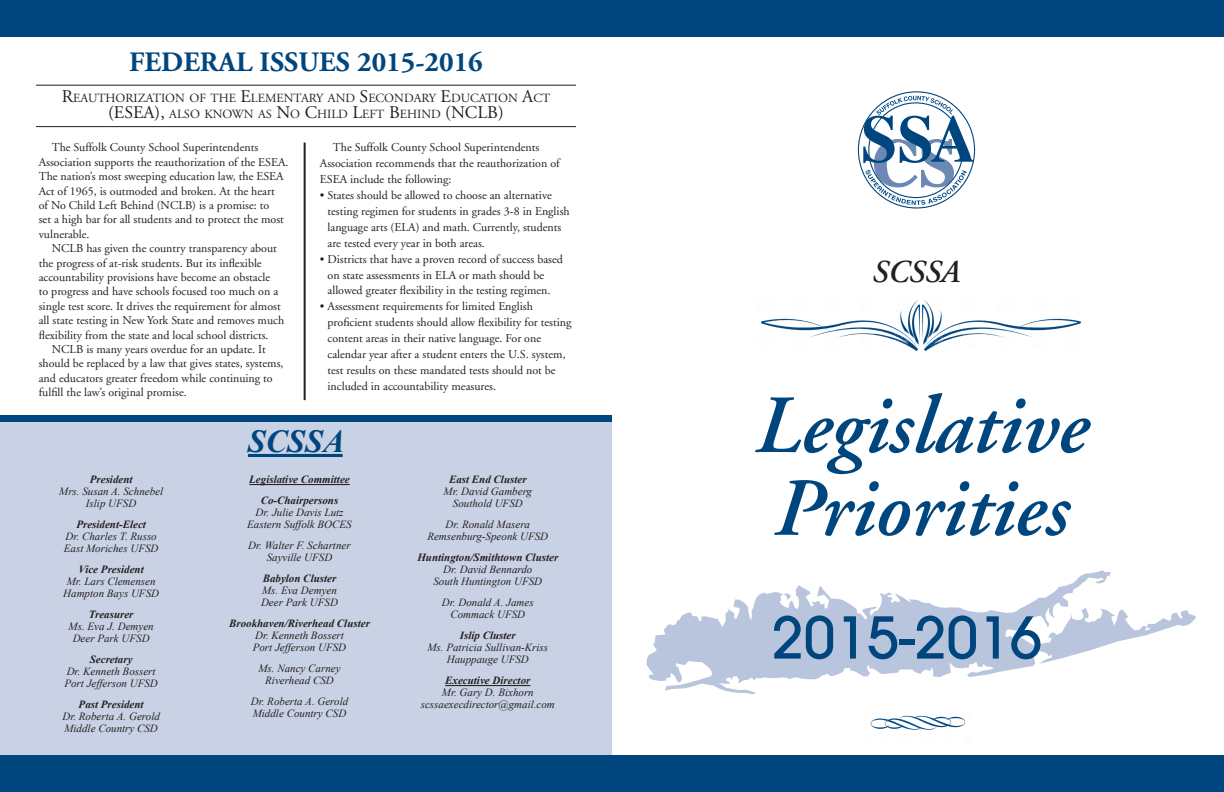
<style>
.page{position:relative;width:1224px;height:792px;background:#fff}
.page>*{position:absolute;margin:0;border:0;box-sizing:border-box;transform-origin:0 0}
.t1{font:italic 600 82.4px/82.8px "Adobe Garamond";color:#00467e}
.t2{font:500 57.1px "Avant Garde";color:#00467e}
.t3{font:italic 700 32.1px "Times New Roman";color:#00467e}
.t4{font:italic 600 31.9px "Adobe Garamond";color:#231f20}
.t5{font:700 28px "Adobe Garamond";color:#00467e}
.t6{font:17.8px "Adobe Garamond";color:#231f20}
.t7{font:12.5px/16px "Adobe Garamond";color:#231f20}
.t8{font:12px/15.9px "Adobe Garamond";color:#231f20}
.t9{font:italic 11px/12px "Times New Roman";color:#231f20;text-align:center}
.t10{font:italic 700 11px/21px "Times New Roman";color:#231f20;text-align:center}
.s1{font-size:17.8px}
</style>
<div class="page">
<img style="left:761px;top:300px;width:320px;height:51px">
<img style="left:870px;top:715px;width:96px;height:15px">
<svg style="left:646px;top:570px;width:550px;height:124px"></svg>
<div style="left:0;top:418px;width:612px;height:367px;background:#c9d2e4"></div>
<div style="left:0;top:0;width:1224px;height:36px;background:#00467e"></div>
<div style="left:0;top:415px;width:612px;height:6px;background:#00467e"></div>
<div style="left:0;top:756px;width:1224px;height:36px;background:#00467e"></div>
<svg style="left:857px;top:91px;width:119px;height:118px"></svg>
<hr style="left:36px;top:126px;width:540px;height:1px;background:#231f20">
<hr style="left:36px;top:85px;width:540px;height:1px;background:#231f20">
<hr style="left:249px;top:484px;width:101px;height:1px;background:#231f20">
<hr style="left:445px;top:685px;width:85px;height:1px;background:#231f20">
<hr style="left:248px;top:454px;width:95px;height:3px;background:#00467e">
<hr style="left:304px;top:143px;width:2px;height:257px;background:#231f20">
<h3 class="t5" style="left:129px;top:47px;width:355px">FEDERAL ISSUES 2015-2016</h3>
<p class="t7" style="left:108px;top:91px;width:443px;text-indent:-47px"><span class="s1">R</span>EAUTHORIZATION OF THE <span class="s1">E</span>LEMENTARY AND <span class="s1">S</span>ECONDARY <span class="s1">E</span>DUCATION <span class="s1">A</span>CT <span class="s1">(ESEA),</span> ALSO KNOWN AS <span class="s1">N</span>O <span class="s1">C</span>HILD <span class="s1">L</span>EFT <span class="s1">B</span>EHIND <span class="s1">(NCL</span></p>
<h3 class="t6" style="left:487px;top:103px;width:18px">B)</h3>
<p class="t8" style="left:39px;top:141px;width:251px;line-height:14.4px;text-indent:13px">The Suffolk County School Superintendents Association supports the reauthorization of the ESEA.<br>The nation’s most sweeping education law, the ESEA Act of 1965, is outmoded and broken. At the heart<br>of No Child Left Behind (NCLB) is a promise: to<br>set a high bar for all students and to protect the most vulnerable.</p>
<p class="t8" style="left:52px;top:241px;width:227px">NCLB has given the country transparency about</p>
<p class="t8" style="left:39px;top:255px;width:224px">the progress of at-risk students. But its inflexible</p>
<p class="t8" style="left:39px;top:269px;width:233px">accountability provisions have become an obstacle</p>
<p class="t8" style="left:39px;top:284px;width:241px">to progress and have schools focused too much on a</p>
<p class="t8" style="left:39px;top:298px;width:243px">single test score. It drives the requirement for almost</p>
<p class="t8" style="left:39px;top:313px;width:247px">all state testing in New York State and removes much</p>
<p class="t8" style="left:39px;top:327px;width:231px">flexibility from the state and local school districts.</p>
<p class="t8" style="left:52px;top:341px;width:215px">NCLB is many years overdue for an update. It</p>
<p class="t8" style="left:39px;top:356px;width:246px">should be replaced by a law that gives states, systems,</p>
<p class="t8" style="left:39px;top:370px;width:236px">and educators greater freedom while continuing to</p>
<p class="t8" style="left:39px;top:385px;width:150px">fulfill the law’s original promise.</p>
<p class="t8" style="left:320px;top:140px;width:241px;text-indent:13px">The Suffolk County School Superintendents<br>Association recommends that the reauthorization of<br>ESEA include the following:</p>
<p class="t8" style="left:328px;top:188px;width:244px;text-indent:-8px">• States should be allowed to choose an alternative testing regimen for students in grades 3-8 in English language arts (ELA) and math. Currently, students are tested every year in both areas.</p>
<p class="t8" style="left:328px;top:251px;width:237px;text-indent:-8px">• Districts that have a proven record of success based on state assessments in ELA or math should be allowed greater flexibility in the testing regimen.</p>
<p class="t8" style="left:328px;top:299px;width:246px;text-indent:-8px">• Assessment requirements for limited English proficient students should allow flexibility for testing content areas in their native language. For one calendar year after a student enters the U.S. system, test results on these mandated tests should not be included in accountability measures.</p>
<p class="t10" style="left:90px;top:469px;width:44px">President</p>
<p class="t9" style="left:59px;top:486px;width:105px">Mrs. Susan A. Schnebel<br>Islip UFSD</p>
<p class="t10" style="left:76px;top:514px;width:71px">President-Elect</p>
<p class="t9" style="left:64px;top:531px;width:96px;text-align:left">Dr. Charles T. Russo<br>East Moriches UFSD</p>
<p class="t10" style="left:79px;top:559px;width:67px">Vice President</p>
<p class="t9" style="left:63px;top:576px;width:97px">Mr. Lars Clemensen<br>Hampton Bays UFSD</p>
<p class="t10" style="left:89px;top:604px;width:46px">Treasurer</p>
<p class="t9" style="left:69px;top:621px;width:87px">Ms. Eva J. Demyen<br>Deer Park UFSD</p>
<p class="t10" style="left:90px;top:649px;width:44px">Secretary</p>
<p class="t9" style="left:64px;top:666px;width:95px;text-align:left">Dr. Kenneth Bossert<br>Port Jefferson UFSD</p>
<p class="t10" style="left:79px;top:694px;width:67px">Past President</p>
<p class="t9" style="left:62px;top:711px;width:99px;text-align:left">Dr. Roberta A. Gerold<br>Middle Country CSD</p>
<h3 class="t3" style="left:248px;top:423px;width:98px">SCSSA</h3>
<p class="t10" style="left:249px;top:469px;width:102px">Legislative Committee<br>Co-Chairpersons</p>
<p class="t9" style="left:247px;top:507px;width:106px">Dr. Julie Davis Lutz<br>Eastern Suffolk BOCES</p>
<p class="t9" style="left:248px;top:540px;width:104px">Dr. Walter F. Schartner<br>Sayville UFSD</p>
<p class="t10" style="left:263px;top:568px;width:75px">Babylon Cluster</p>
<p class="t9" style="left:261px;top:585px;width:78px;text-align:left">Ms. Eva Demyen<br>Deer Park UFSD</p>
<p class="t10" style="left:229px;top:613px;width:142px">Brookhaven/Riverhead Cluster</p>
<p class="t9" style="left:253px;top:630px;width:95px;text-align:left">Dr. Kenneth Bossert<br>Port Jefferson UFSD</p>
<p class="t9" style="left:258px;top:663px;width:84px">Ms. Nancy Carney<br>Riverhead CSD</p>
<p class="t9" style="left:251px;top:696px;width:99px;text-align:left">Dr. Roberta A. Gerold<br>Middle Country CSD</p>
<p class="t10" style="left:449px;top:469px;width:79px">East End Cluster</p>
<p class="t9" style="left:444px;top:486px;width:90px">Mr. David Gamberg<br>Southold UFSD</p>
<p class="t9" style="left:427px;top:519px;width:122px">Dr. Ronald Masera<br>Remsenburg-Speonk UFSD</p>
<p class="t10" style="left:417px;top:547px;width:142px">Huntington/Smithtown Cluster</p>
<p class="t9" style="left:433px;top:564px;width:110px">Dr. David Bennardo<br>South Huntington UFSD</p>
<p class="t9" style="left:442px;top:597px;width:93px">Dr. Donald A. James<br>Commack UFSD</p>
<p class="t10" style="left:460px;top:625px;width:57px">Islip Cluster</p>
<p class="t9" style="left:427px;top:642px;width:122px">Ms. Patricia Sullivan-Kriss<br>Hauppauge UFSD</p>
<p class="t10" style="left:445px;top:670px;width:87px">Executive Director</p>
<p class="t9" style="left:421px;top:687px;width:136px">Mr. Gary D. Bixhorn scssaexecdirector@gmail.com</p>
<h3 class="t4" style="left:871px;top:254px;width:90px">SCSSA</h3>
<h1 class="t1" style="left:751px;top:387px;width:335px">Legislative<br>Priorities</h1>
<h2 class="t2" style="left:772px;top:603px;width:271px">2015-2016</h2>
</div>
